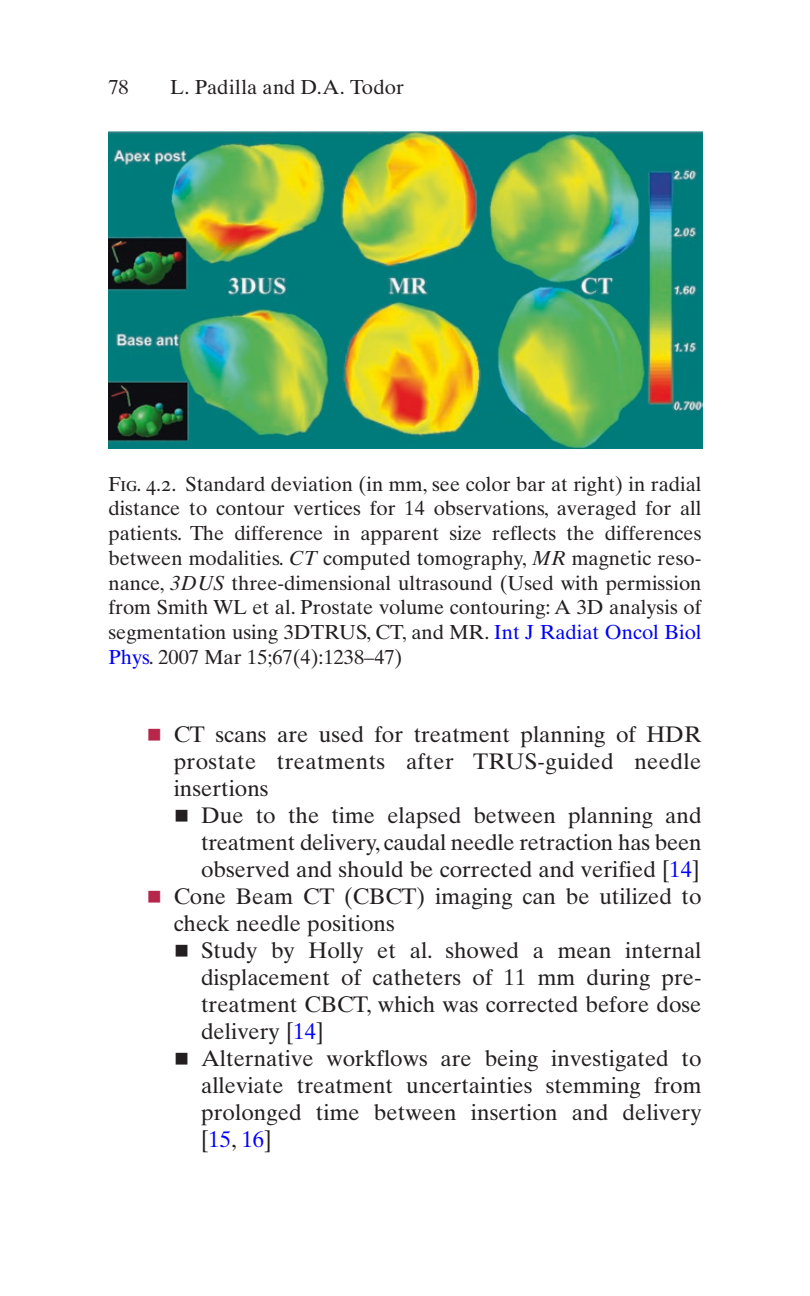
<style>
.page{position:relative;width:810px;height:1296px;background:#fff}
.page>*{position:absolute;margin:0;border:0;box-sizing:border-box;transform-origin:0 0}
.t1{font:22.5px/27px "Qdsqqj Times Ten";color:#231f20;text-align:justify}
.t2{font:22.5px "Qdsqqj Times Ten";color:#0000fa}
.t3{font:20.25px/24.8px "Qdsqqj Times Ten";color:#231f20;text-align:justify}
.t4{font:20.25px "Rvjccj Times Ten";letter-spacing:.005em;color:#231f20}
.s1{font-family:"Bhxfqw Times Ten Roman SC"}
.s2{font-family:"Nxmywn Times Ten";font-style:italic}
.s3{color:#0000fa}
.s4{color:#231f20}
</style>
<div class="page">
<img style="left:108px;top:131px;width:594px;height:317px">
<p class="t3" style="left:108px;top:75px;width:22px">78</p>
<p class="t4" style="left:170px;top:76px;width:235px">L. Padilla and D.A. Todor</p>
<p class="t3" style="left:108px;top:471px;width:595px"><span class="s1">Fig. 4.2.</span> Standard deviation (in mm, see color bar at right) in radial distance to contour vertices for 14 observations, averaged for all patients. The difference in apparent size reflects the differences between modalities. <span class="s2">CT</span> computed tomography, <span class="s2">MR</span> magnetic reso&shy;nance, <span class="s2">3DUS</span> three-dimensional ultrasound (Used with permission from Smith WL et al. Prostate volume contouring: A 3D analysis of segmentation using 3DTRUS, CT, and MR. <span class="s3">Int J Radiat Oncol Biol Phys</span>. 2007 Mar 15;67(4):1238–47)</p>
<p class="t1" style="left:174px;top:720px;width:529px">CT scans are used for treatment planning of HDR prostate treatments after TRUS-guided needle insertions</p>
<p class="t1" style="left:201px;top:801px;width:502px">Due to the time elapsed between planning and</p>
<p class="t1" style="left:201px;top:828px;width:502px">treatment delivery, caudal needle retraction has been</p>
<p class="t1" style="left:201px;top:855px;width:500px">observed and should be corrected and verified [<span class="s3">14</span>]</p>
<p class="t1" style="left:174px;top:882px;width:529px">Cone Beam CT (CBCT) imaging can be utilized to</p>
<p class="t1" style="left:174px;top:909px;width:223px">check needle positions</p>
<p class="t1" style="left:201px;top:936px;width:502px">Study by Holly et al. showed a mean internal</p>
<p class="t1" style="left:201px;top:963px;width:502px">displacement of catheters of 11 mm during pre-</p>
<p class="t1" style="left:201px;top:990px;width:502px">treatment CBCT, which was corrected before dose</p>
<p class="t1" style="left:201px;top:1017px;width:124px">delivery [<span class="s3">14</span>]</p>
<p class="t1" style="left:201px;top:1044px;width:502px">Alternative workflows are being investigated to</p>
<p class="t1" style="left:201px;top:1071px;width:502px">alleviate treatment uncertainties stemming from</p>
<p class="t1" style="left:201px;top:1098px;width:502px">prolonged time between insertion and delivery</p>
<p class="t2" style="left:201px;top:1126px;width:72px"><span class="s4">[</span>15<span class="s4">,</span> 16<span class="s4">]</span></p>
</div>
